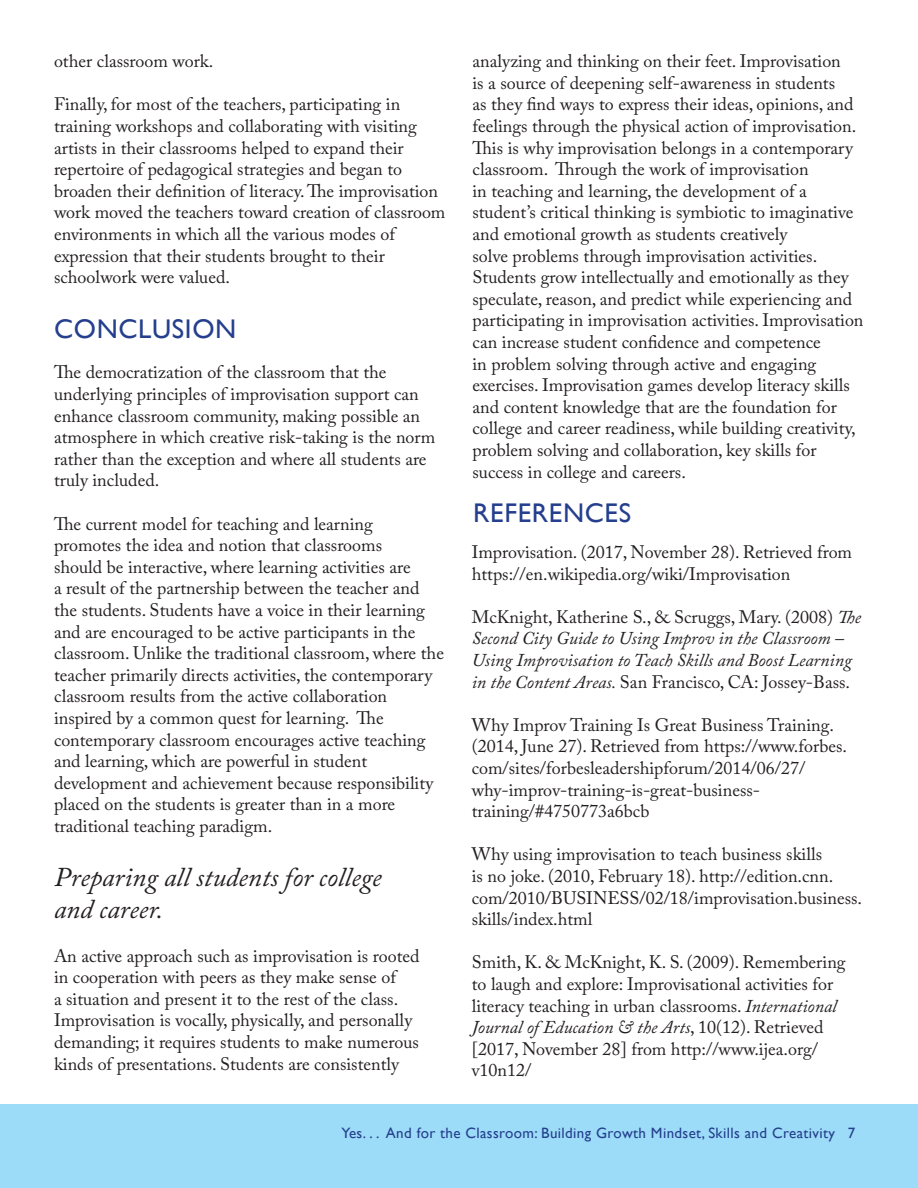
<style>
.page{position:relative;width:918px;height:1188px;background:#fff}
.page>*{position:absolute;margin:0;border:0;box-sizing:border-box;transform-origin:0 0}
.Call_Out{font:italic 27px/32.4px "Adobe Caslon Pro";color:#231f20}
.Headlines{font:27px "Gill Sans";letter-spacing:.025em;color:#253f8e}
.Body{font:18px/21.6px "Adobe Caslon Pro";color:#231f20}
.Body-2{font:italic 18px/21.6px "Adobe Caslon Pro";color:#231f20}
.t1{font:15px "Gill Sans";letter-spacing:.025em;color:#253f8e}
.s1{font-style:normal}
.s2{font-style:italic}
</style>
<div class="page">
<div style="left:0;top:1105px;width:918px;height:83px;background:#9cdcf8"></div>
<p class="Body" style="left:54px;top:50px;width:161px">other classroom work.</p>
<p class="Body" style="left:54px;top:93px;width:393px">Finally, for most of the teachers, participating in training workshops and collaborating with visiting artists in their classrooms helped to expand their repertoire of pedagogical strategies and began to broaden their definition of literacy. The improvisation work moved the teachers toward creation of classroom environments in which all the various modes of expression that their students brought to their schoolwork were valued.</p>
<p class="Headlines" style="left:54px;top:313px;width:184px">CONCLUSION</p>
<p class="Body" style="left:54px;top:361px;width:383px">The democratization of the classroom that the underlying principles of improvisation support can enhance classroom community, making possible an atmosphere in which creative risk-taking is the norm rather than the exception and where all students are truly included.</p>
<p class="Body" style="left:54px;top:513px;width:392px">The current model for teaching and learning promotes the idea and notion that classrooms<br>should be interactive, where learning activities are<br>a result of the partnership between the teacher and the students. Students have a voice in their learning and are encouraged to be active participants in the classroom. Unlike the traditional classroom, where the teacher primarily directs activities, the contemporary classroom results from the active collaboration inspired by a common quest for learning. The contemporary classroom encourages active teaching and learning, which are powerful in student development and achievement because responsibility placed on the students is greater than in a more traditional teaching paradigm.</p>
<p class="Call_Out" style="left:54px;top:861px;width:329px">Preparing all students for college and career.</p>
<p class="Body" style="left:54px;top:945px;width:367px">An active approach such as improvisation is rooted in cooperation with peers as they make sense of<br>a situation and present it to the rest of the class.<br>Improvisation is vocally, physically, and personally demanding; it requires students to make numerous kinds of presentations. Students are consistently</p>
<p class="Body" style="left:472px;top:50px;width:393px">analyzing and thinking on their feet. Improvisation<br>is a source of deepening self-awareness in students<br>as they find ways to express their ideas, opinions, and feelings through the physical action of improvisation.<br>This is why improvisation belongs in a contemporary classroom. Through the work of improvisation<br>in teaching and learning, the development of a student’s critical thinking is symbiotic to imaginative and emotional growth as students creatively<br>solve problems through improvisation activities.<br>Students grow intellectually and emotionally as they speculate, reason, and predict while experiencing and participating in improvisation activities. Improvisation can increase student confidence and competence<br>in problem solving through active and engaging exercises. Improvisation games develop literacy skills and content knowledge that are the foundation for college and career readiness, while building creativity, problem solving and collaboration, key skills for success in college and careers.</p>
<p class="Headlines" style="left:473px;top:497px;width:159px">REFERENCES</p>
<p class="Body" style="left:472px;top:541px;width:382px">Improvisation. (2017, November 28). Retrieved from https://en.wikipedia.org/wiki/Improvisation</p>
<p class="Body-2" style="left:472px;top:606px;width:391px"><span class="s1">McKnight, Katherine S., &amp; Scruggs, Mary. (2008)</span> The Second City Guide to Using Improv in the Classroom – Using Improvisation to Teach Skills and Boost Learning in the Content Areas. <span class="s1">San Francisco, CA: Jossey-Bass.</span></p>
<p class="Body" style="left:472px;top:714px;width:377px">Why Improv Training Is Great Business Training. (2014, June 27). Retrieved from https://www.forbes. com/sites/forbesleadershipforum/2014/06/27/ why-improv-training-is-great-business&shy;training/#4750773a6bcb</p>
<p class="Body" style="left:472px;top:843px;width:392px">Why using improvisation to teach business skills<br>is no joke. (2010, February 18). http://edition.cnn. com/2010/BUSINESS/02/18/improvisation.business. skills/index.html</p>
<p class="Body" style="left:472px;top:951px;width:375px">Smith, K. &amp; McKnight, K. S. (2009). Remembering to laugh and explore: Improvisational activities for literacy teaching in urban classrooms. <span class="s2">International Journal of Education &amp; the Arts</span>, 10(12). Retrieved [2017, November 28] from http://www.ijea.org/ v10n12/</p>
<p class="t1" style="left:342px;top:1124px;width:515px">Yes. . . And for the Classroom: Building Growth Mindset, Skills and Creativity 7</p>
</div>
